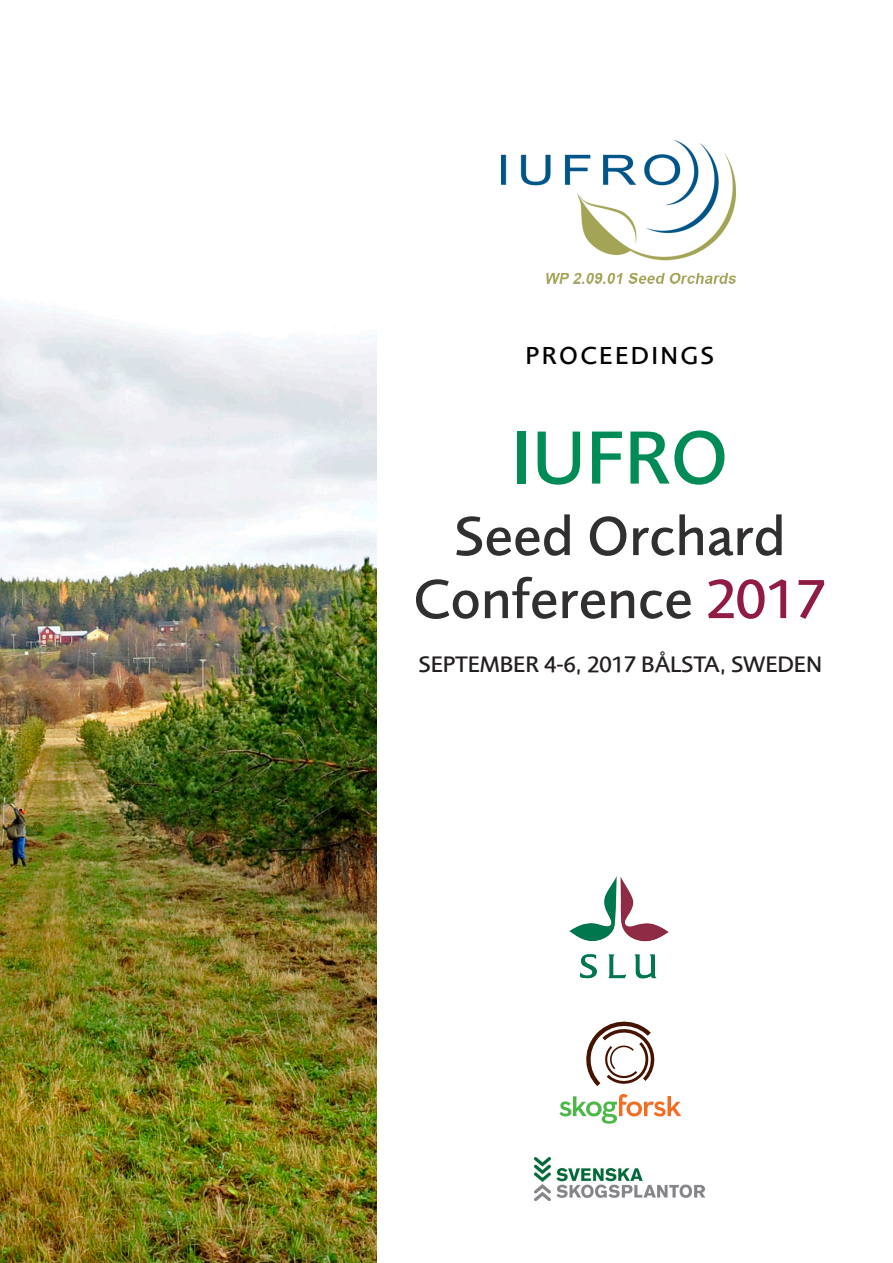
<style>
.page{position:relative;width:893px;height:1263px;background:#fff}
.page>*{position:absolute;margin:0;border:0;box-sizing:border-box;transform-origin:0 0}
.Rubrik{font:500 78px "Foundry Sans";color:#008b57}
.Rubrik-2{font:500 57px/63px "Foundry Sans";color:#312f30;text-align:center}
.t1{font:500 25.5px "Foundry Sans";letter-spacing:.09em;color:#000}
.t2{font:500 23.25px "Foundry Sans";letter-spacing:-.01em;color:#231f20}
.s1{color:#901b44}
</style>
<div class="page">
<img style="left:0;top:300px;width:376px;height:963px">
<img style="left:569px;top:876px;width:100px;height:103px">
<svg style="left:559px;top:1094px;width:122px;height:30px"></svg>
<svg style="left:586px;top:1022px;width:69px;height:65px"></svg>
<img style="left:502px;top:140px;width:234px;height:144px">
<img style="left:535px;top:1157px;width:170px;height:43px">
<p class="t1" style="left:526px;top:340px;width:190px">PROCEEDINGS</p>
<p class="Rubrik" style="left:511px;top:412px;width:219px">IUFRO</p>
<p class="Rubrik-2" style="left:413px;top:504px;width:415px">Seed Orchard<br>Conference <span class="s1">2017</span></p>
<p class="t2" style="left:418px;top:651px;width:405px">SEPTEMBER 4-6, 2017 BÅLSTA, SWEDEN</p>
</div>
